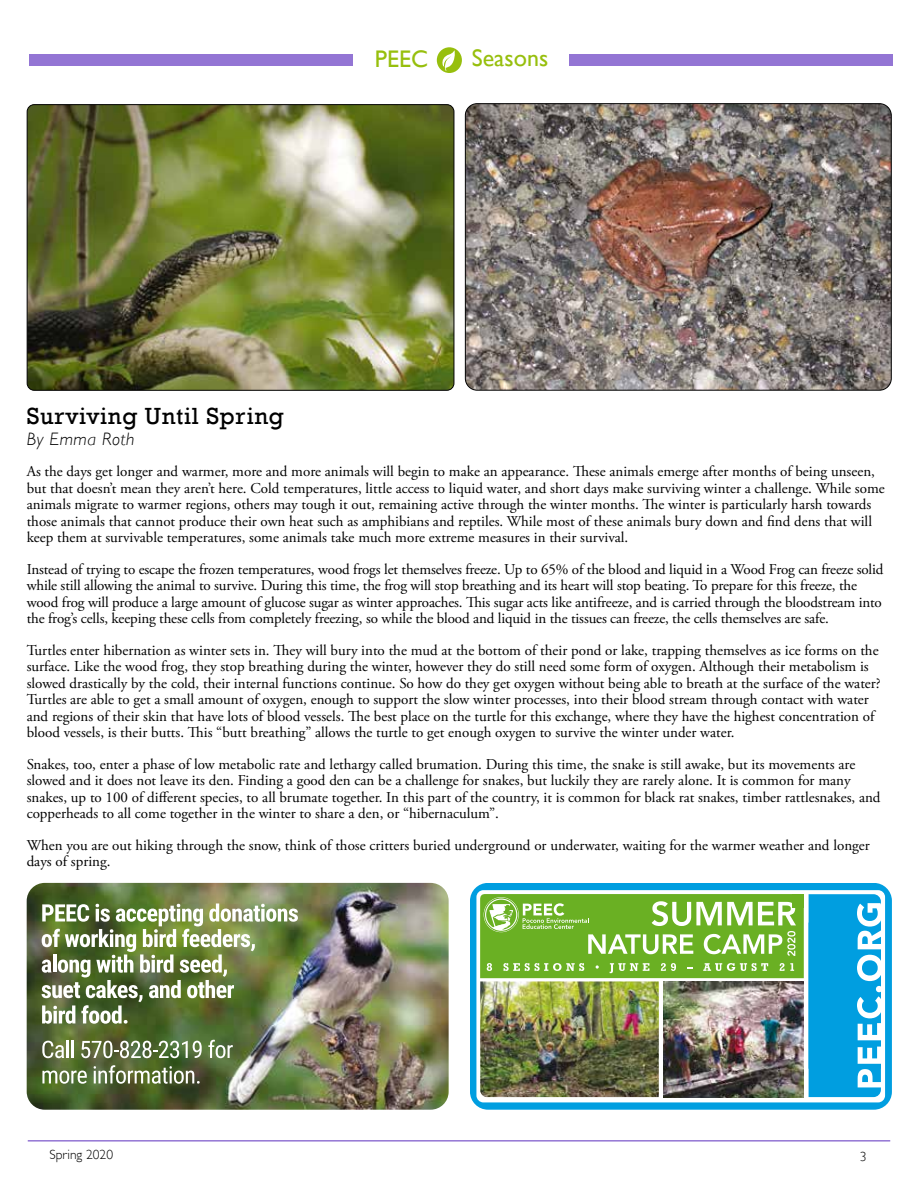
<style>
.page{position:relative;width:918px;height:1188px;background:#fff}
.page>*{position:absolute;margin:0;border:0;box-sizing:border-box;transform-origin:0 0}
.t1{font:24px "Rockwell";letter-spacing:.03em;color:#000}
.t2{font:24px "Gill Sans";color:#97bf0d}
.t3{font:italic 300 18px "Gill Sans";letter-spacing:.03em;color:#000}
.t4{font:15px/16.5px "Adobe Garamond Pro";color:#000}
.t5{font:300 13.5px "Gill Sans";color:#000}
</style>
<div class="page">
<hr style="left:28px;top:1140px;width:862px;height:2px;background:#9375d4">
<div style="left:437px;top:47px;width:25px;height:26px;background:#97bf0d;border-radius:50%"></div>
<svg style="left:441px;top:50px;width:14px;height:21px"></svg>
<div style="left:569px;top:54px;width:324px;height:12px;background:#9375d4"></div>
<div style="left:29px;top:54px;width:324px;height:12px;background:#9375d4"></div>
<img style="left:27px;top:105px;width:427px;height:285px">
<div style="left:27px;top:104px;width:427px;height:286px;border:1px solid #000;border-radius:7px"></div>
<img style="left:465px;top:105px;width:426px;height:285px">
<div style="left:465px;top:103px;width:427px;height:287px;border:1px solid #000;border-radius:12px"></div>
<img style="left:27px;top:883px;width:422px;height:227px">
<img style="left:42px;top:903px;width:256px;height:121px">
<svg style="left:42px;top:1040px;width:31px;height:18px"></svg>
<svg style="left:81px;top:1041px;width:121px;height:17px"></svg>
<svg style="left:208px;top:1040px;width:25px;height:18px"></svg>
<svg style="left:42px;top:1071px;width:45px;height:13px"></svg>
<svg style="left:94px;top:1065px;width:106px;height:19px"></svg>
<svg style="left:470px;top:883px;width:422px;height:227px;background:#11a4e2"></svg>
<svg style="left:476px;top:890px;width:409px;height:212px"></svg>
<svg style="left:480px;top:894px;width:403px;height:203px"></svg>
<img style="left:480px;top:981px;width:179px;height:116px">
<div style="left:792px;top:894px;width:12px;height:13px;background:#6ab023"></div>
<img style="left:664px;top:981px;width:140px;height:116px">
<h1 class="t2" style="left:375px;top:45px;width:55px">PEEC</h1>
<h1 class="t2" style="left:472px;top:44px;width:78px">Seasons</h1>
<h1 class="t1" style="left:27px;top:402px;width:259px">Surviving Until Spring</h1>
<p class="t3" style="left:27px;top:428px;width:109px">By Emma Roth</p>
<p class="t4" style="left:27px;top:464px;width:860px">As the days get longer and warmer, more and more animals will begin to make an appearance. These animals emerge after months of being unseen, but that doesn’t mean they aren’t here. Cold temperatures, little access to liquid water, and short days make surviving winter a challenge. While some animals migrate to warmer regions, others may tough it out, remaining active through the winter months. The winter is particularly harsh towards those animals that cannot produce their own heat such as amphibians and reptiles. While most of these animals bury down and find dens that will keep them at survivable temperatures, some animals take much more extreme measures in their survival.</p>
<p class="t4" style="left:27px;top:561px;width:858px">Instead of trying to escape the frozen temperatures, wood frogs let themselves freeze. Up to 65% of the blood and liquid in a Wood Frog can freeze solid while still allowing the animal to survive. During this time, the frog will stop breathing and its heart will stop beating. To prepare for this freeze, the wood frog will produce a large amount of glucose sugar as winter approaches. This sugar acts like antifreeze, and is carried through the bloodstream into the frog’s cells, keeping these cells from completely freezing, so while the blood and liquid in the tissues can freeze, the cells themselves are safe.</p>
<p class="t4" style="left:27px;top:642px;width:856px">Turtles enter hibernation as winter sets in. They will bury into the mud at the bottom of their pond or lake, trapping themselves as ice forms on the surface. Like the wood frog, they stop breathing during the winter, however they do still need some form of oxygen. Although their metabolism is slowed drastically by the cold, their internal functions continue. So how do they get oxygen without being able to breath at the surface of the water?<br>Turtles are able to get a small amount of oxygen, enough to support the slow winter processes, into their blood stream through contact with water and regions of their skin that have lots of blood vessels. The best place on the turtle for this exchange, where they have the highest concentration of blood vessels, is their butts. This “butt breathing” allows the turtle to get enough oxygen to survive the winter under water.</p>
<p class="t4" style="left:27px;top:756px;width:855px">Snakes, too, enter a phase of low metabolic rate and lethargy called brumation. During this time, the snake is still awake, but its movements are slowed and it does not leave its den. Finding a good den can be a challenge for snakes, but luckily they are rarely alone. It is common for many snakes, up to 100 of different species, to all brumate together. In this part of the country, it is common for black rat snakes, timber rattlesnakes, and copperheads to all come together in the winter to share a den, or “hibernaculum”.</p>
<p class="t4" style="left:27px;top:837px;width:845px">When you are out hiking through the snow, think of those critters buried underground or underwater, waiting for the warmer weather and longer days of spring.</p>
<p class="t5" style="left:49px;top:1144px;width:65px">Spring 2020</p>
<p class="t5" style="left:860px;top:1146px;width:8px">3</p>
</div>
